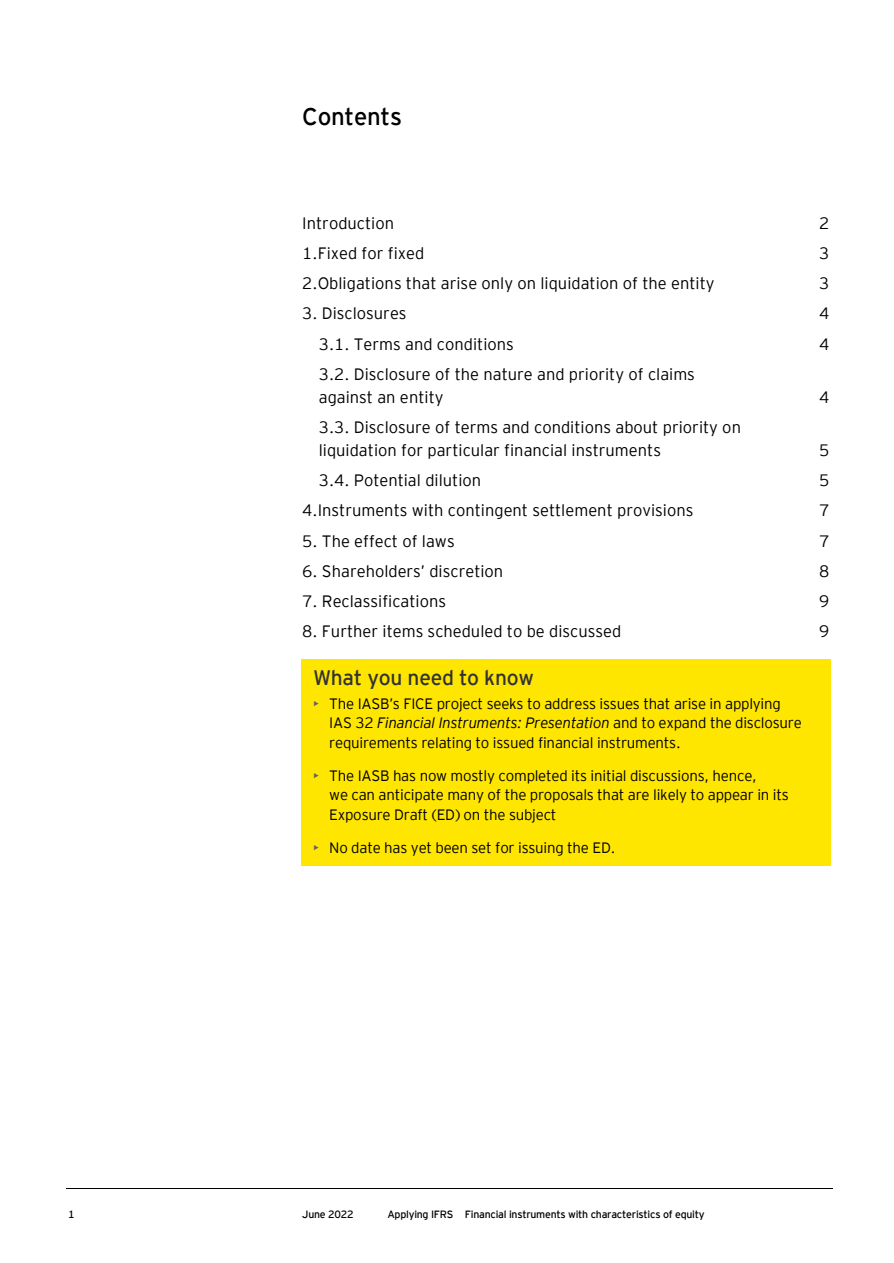
<style>
.page{position:relative;width:894px;height:1263px;background:#fff}
.page>*{position:absolute;margin:0;border:0;box-sizing:border-box;transform-origin:0 0}
.t1{font:300 24px "EY Interstate";letter-spacing:-.01em;color:#000}
.t2{font:21px "EY Interstate";letter-spacing:-.01em;color:#323232}
.t3{font:300 16.5px/22.8px "EY Interstate";color:#000}
.t4{font:300 15px/19.5px "EY Interstate";letter-spacing:-.015em;color:#000}
.t5{font:10.5px "EY Interstate";letter-spacing:-.025em;color:#000}
.s1{color:#646464}
.s2{font-style:italic}
</style>
<div class="page">
<hr style="left:66px;top:1188px;width:765px;height:1px;background:#000">
<div style="left:302px;top:660px;width:528px;height:33px;background:#ffe600"></div>
<hr style="left:302px;top:659px;width:528px;height:1px;background:#ffe600">
<hr style="left:301px;top:660px;width:1px;height:33px;background:#ffe600">
<hr style="left:830px;top:660px;width:1px;height:33px;background:#ffe600">
<div style="left:302px;top:693px;width:528px;height:19px;background:#ffe600"></div>
<div style="left:302px;top:712px;width:528px;height:20px;background:#ffe600"></div>
<svg style="left:301px;top:693px;width:1px;height:39px"></svg>
<svg style="left:830px;top:693px;width:1px;height:39px"></svg>
<div style="left:302px;top:732px;width:528px;height:33px;background:#ffe600"></div>
<hr style="left:301px;top:732px;width:1px;height:33px;background:#ffe600">
<hr style="left:830px;top:732px;width:1px;height:33px;background:#ffe600">
<div style="left:302px;top:765px;width:528px;height:19px;background:#ffe600"></div>
<div style="left:302px;top:784px;width:528px;height:20px;background:#ffe600"></div>
<svg style="left:301px;top:765px;width:1px;height:39px"></svg>
<svg style="left:830px;top:765px;width:1px;height:39px"></svg>
<div style="left:302px;top:804px;width:528px;height:33px;background:#ffe600"></div>
<hr style="left:301px;top:804px;width:1px;height:33px;background:#ffe600">
<hr style="left:830px;top:804px;width:1px;height:33px;background:#ffe600">
<div style="left:302px;top:837px;width:528px;height:28px;background:#ffe600"></div>
<hr style="left:302px;top:866px;width:528px;height:1px;background:#ffe600">
<svg style="left:301px;top:837px;width:1px;height:29px"></svg>
<svg style="left:830px;top:837px;width:1px;height:29px"></svg>
<p class="t1" style="left:302px;top:102px;width:101px">Contents</p>
<p class="t3" style="left:302px;top:211px;width:93px">Introduction</p>
<p class="t3" style="left:818px;top:211px;width:12px">2</p>
<p class="t3" style="left:302px;top:241px;width:123px">1.Fixed for fixed</p>
<p class="t3" style="left:818px;top:241px;width:12px">3</p>
<p class="t3" style="left:302px;top:271px;width:413px">2.Obligations that arise only on liquidation of the entity</p>
<p class="t3" style="left:818px;top:271px;width:12px">3</p>
<p class="t3" style="left:302px;top:302px;width:106px">3. Disclosures</p>
<p class="t3" style="left:818px;top:302px;width:12px">4</p>
<p class="t3" style="left:318px;top:332px;width:196px">3.1. Terms and conditions</p>
<p class="t3" style="left:818px;top:332px;width:12px">4</p>
<p class="t3" style="left:318px;top:362px;width:377px">3.2. Disclosure of the nature and priority of claims against an entity</p>
<p class="t3" style="left:818px;top:385px;width:12px">4</p>
<p class="t3" style="left:318px;top:415px;width:423px">3.3. Disclosure of terms and conditions about priority on liquidation for particular financial instruments</p>
<p class="t3" style="left:818px;top:438px;width:12px">5</p>
<p class="t3" style="left:318px;top:468px;width:164px">3.4. Potential dilution</p>
<p class="t3" style="left:818px;top:468px;width:12px">5</p>
<p class="t3" style="left:302px;top:499px;width:392px">4.Instruments with contingent settlement provisions</p>
<p class="t3" style="left:818px;top:499px;width:12px">7</p>
<p class="t3" style="left:302px;top:529px;width:154px">5. The effect of laws</p>
<p class="t3" style="left:818px;top:529px;width:12px">7</p>
<p class="t3" style="left:302px;top:559px;width:202px">6. Shareholders’ discretion</p>
<p class="t3" style="left:818px;top:559px;width:12px">8</p>
<p class="t3" style="left:302px;top:589px;width:145px">7. Reclassifications</p>
<p class="t3" style="left:818px;top:589px;width:12px">9</p>
<p class="t3" style="left:302px;top:620px;width:320px">8. Further items scheduled to be discussed</p>
<p class="t3" style="left:818px;top:620px;width:12px">9</p>
<p class="t2" style="left:313px;top:664px;width:222px">What you need to know</p>
<p class="t4" style="left:329px;top:693px;width:474px;text-indent:-16px"><span class="s1">•</span> The IASB’s FICE project seeks to address issues that arise in applying<br>IAS 32 <span class="s2">Financial Instruments: Presentation</span> and to expand the disclosure requirements relating to issued financial instruments.</p>
<p class="t4" style="left:329px;top:765px;width:461px;text-indent:-16px"><span class="s1">•</span> The IASB has now mostly completed its initial discussions, hence,<br>we can anticipate many of the proposals that are likely to appear in its<br>Exposure Draft (ED) on the subject</p>
<p class="t4" style="left:313px;top:837px;width:303px"><span class="s1">•</span> No date has yet been set for issuing the ED.</p>
<p class="t5" style="left:68px;top:1208px;width:8px">1</p>
<p class="t5" style="left:302px;top:1208px;width:53px">June 2022</p>
<p class="t5" style="left:387px;top:1208px;width:318px">Applying IFRS Financial instruments with characteristics of equity</p>
</div>
